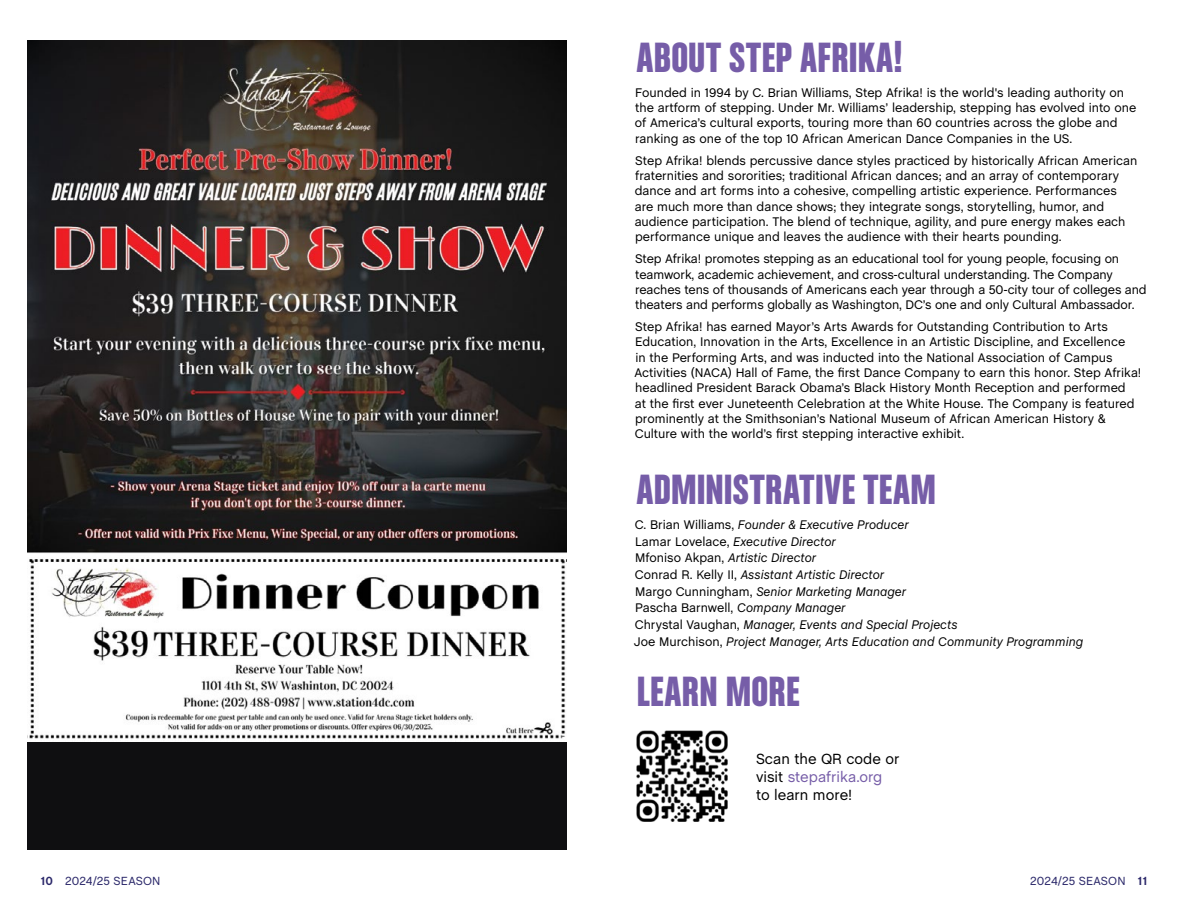
<style>
.page{position:relative;width:1188px;height:918px;background:#fff}
.page>*{position:absolute;margin:0;border:0;box-sizing:border-box;transform-origin:0 0}
.t1{font:45px "Chalet Comprime Hong Kong Sixty";letter-spacing:.01em;color:#765da8}
.t2{font:15px/18px "Chalet";color:#000}
.t3{font:12.75px/15.3px "Chalet";color:#000}
.t4{font:italic 12.75px/16.6px "Chalet";color:#000}
.t5{font:12px "Chalet";letter-spacing:.01em;color:#2b286a}
.s1{font-style:normal}
.s2{color:#765da8}
.s3{font-weight:700}
</style>
<div class="page">
<img style="left:27px;top:41px;width:540px;height:698px">
<div style="left:27px;top:742px;width:540px;height:108px;background:#0f0f11"></div>
<img style="left:636px;top:730px;width:92px;height:92px">
<h1 class="t1" style="left:637px;top:31px;width:268px">ABOUT STEP AFRIKA!</h1>
<p class="t3" style="left:635px;top:85px;width:503px">Founded in 1994 by C. Brian Williams, Step Afrika! is the world's leading authority on the artform of stepping. Under Mr. Williams’ leadership, stepping has evolved into one of America’s cultural exports, touring more than 60 countries across the globe and ranking as one of the top 10 African American Dance Companies in the US.</p>
<p class="t3" style="left:635px;top:153px;width:504px">Step Afrika! blends percussive dance styles practiced by historically African American fraternities and sororities; traditional African dances; and an array of contemporary dance and art forms into a cohesive, compelling artistic experience. Performances are much more than dance shows; they integrate songs, storytelling, humor, and audience participation. The blend of technique, agility, and pure energy makes each performance unique and leaves the audience with their hearts pounding.</p>
<p class="t3" style="left:635px;top:251px;width:513px">Step Afrika! promotes stepping as an educational tool for young people, focusing on teamwork, academic achievement, and cross-cultural understanding. The Company reaches tens of thousands of Americans each year through a 50-city tour of colleges and theaters and performs globally as Washington, DC’s one and only Cultural Ambassador.</p>
<p class="t3" style="left:634px;top:319px;width:508px">Step Afrika! has earned Mayor’s Arts Awards for Outstanding Contribution to Arts Education, Innovation in the Arts, Excellence in an Artistic Discipline, and Excellence<br>in the Performing Arts, and was inducted into the National Association of Campus Activities (NACA) Hall of Fame, the first Dance Company to earn this honor. Step Afrika! headlined President Barack Obama’s Black History Month Reception and performed<br>at the first ever Juneteenth Celebration at the White House. The Company is featured prominently at the Smithsonian’s National Museum of African American History &amp; Culture with the world’s first stepping interactive exhibit.</p>
<h1 class="t1" style="left:637px;top:463px;width:301px">ADMINISTRATIVE TEAM</h1>
<p class="t4" style="left:634px;top:517px;width:451px"><span class="s1">C. Brian Williams,</span> Founder &amp; Executive Producer<br><span class="s1">Lamar Lovelace,</span> Executive Director<br><span class="s1">Mfoniso Akpan,</span> Artistic Director<br><span class="s1">Conrad R. Kelly II,</span> Assistant Artistic Director<br><span class="s1">Margo Cunningham,</span> Senior Marketing Manager<br><span class="s1">Pascha Barnwell,</span> Company Manager<br><span class="s1">Chrystal Vaughan,</span> Manager, Events and Special Projects<br><span class="s1">Joe Murchison,</span> Project Manager, Arts Education and Community Programming</p>
<h1 class="t1" style="left:637px;top:665px;width:164px">LEARN MORE</h1>
<p class="t2" style="left:756px;top:750px;width:145px">Scan the QR code or visit <span class="s2">stepafrika.org </span>to learn more!</p>
<p class="t5" style="left:40px;top:874px;width:122px"><span class="s3">10</span> 2024/25 SEASON</p>
<p class="t5" style="left:1030px;top:874px;width:119px">2024/25 SEASON <span class="s3">11</span></p>
</div>
